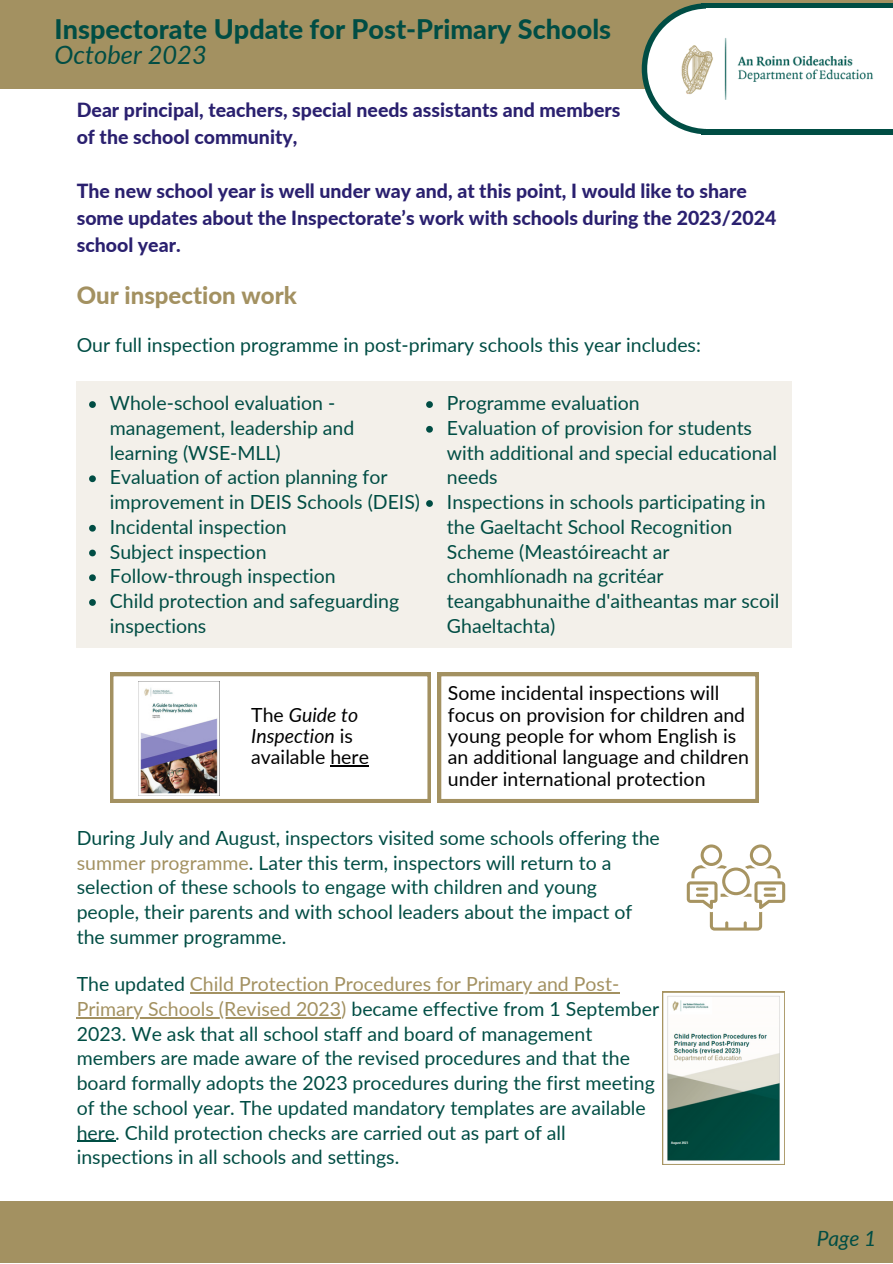
<style>
.page{position:relative;width:893px;height:1264px;background:#fff}
.page>*{position:absolute;margin:0;border:0;box-sizing:border-box;transform-origin:0 0}
.t1{font:800 27px "Lato";color:#004d44}
.t2{font:italic 25.5px "Lato";color:#004d44}
.t3{font:800 24px "Lato";color:#a39161}
.t4{font:italic 21px "Lato";color:#004d44}
.t5{font:19.5px/24.8px "Lato";color:#004d44}
.t6{font:800 19.5px/27px "Lato";color:#2a206f}
.t7{font:19.5px/21.3px "Lato";color:#000}
.s1{font-style:italic}
.s2{color:#a39161}
</style>
<div class="page">
<div style="left:0;top:0;width:892px;height:89px;background:#a39161"></div>
<svg style="left:641px;top:3px;width:132px;height:131px"></svg>
<div style="left:701px;top:3px;width:191px;height:131px;background:#004d44"></div>
<div style="left:706px;top:9px;width:186px;height:120px;background:#fff"></div>
<div style="left:0;top:1201px;width:892px;height:61px;background:#a39161"></div>
<div style="left:647px;top:9px;width:120px;height:120px;background:#fff;border-radius:50%"></div>
<img style="left:660px;top:23px;width:214px;height:91px">
<div style="left:77px;top:381px;width:715px;height:267px;background:#f3f0ea"></div>
<svg style="left:426px;top:401px;width:7px;height:7px"></svg>
<svg style="left:426px;top:426px;width:7px;height:6px"></svg>
<svg style="left:426px;top:500px;width:7px;height:7px"></svg>
<svg style="left:89px;top:401px;width:7px;height:7px"></svg>
<svg style="left:89px;top:475px;width:7px;height:7px"></svg>
<svg style="left:89px;top:525px;width:7px;height:6px"></svg>
<svg style="left:89px;top:549px;width:7px;height:7px"></svg>
<svg style="left:89px;top:574px;width:7px;height:7px"></svg>
<svg style="left:89px;top:599px;width:7px;height:7px"></svg>
<svg style="left:662px;top:991px;width:122px;height:173px"></svg>
<hr style="left:190px;top:992px;width:429px;height:1px;background:#a39161">
<hr style="left:77px;top:1016px;width:264px;height:2px;background:#a39161">
<hr style="left:77px;top:1140px;width:38px;height:1px;background:#004d44">
<svg style="left:686px;top:844px;width:99px;height:86px"></svg>
<svg style="left:110px;top:673px;width:320px;height:129px"></svg>
<img style="left:139px;top:681px;width:81px;height:115px">
<svg style="left:438px;top:673px;width:320px;height:129px"></svg>
<hr style="left:330px;top:765px;width:39px;height:1px;background:#000">
<p class="t1" style="left:55px;top:12px;width:558px">Inspectorate Update for Post-Primary Schools</p>
<p class="t2" style="left:55px;top:39px;width:154px">October 2023</p>
<p class="t6" style="left:77px;top:96px;width:545px">Dear principal, teachers, special needs assistants and members</p>
<p class="t6" style="left:77px;top:123px;width:222px">of the school community,</p>
<p class="t6" style="left:77px;top:177px;width:701px">The new school year is well under way and, at this point, I would like to share some updates about the Inspectorate’s work with schools during the 2023/2024 school year.</p>
<p class="t3" style="left:77px;top:280px;width:222px">Our inspection work</p>
<p class="t5" style="left:77px;top:332px;width:625px">Our full inspection programme in post-primary schools this year includes:</p>
<p class="t5" style="left:110px;top:390px;width:246px">Whole-school evaluation - management, leadership and learning (WSE-MLL)</p>
<p class="t5" style="left:110px;top:464px;width:312px">Evaluation of action planning for improvement in DEIS Schools (DEIS)</p>
<p class="t5" style="left:110px;top:514px;width:178px">Incidental inspection</p>
<p class="t5" style="left:110px;top:538px;width:158px">Subject inspection</p>
<p class="t5" style="left:110px;top:563px;width:227px">Follow-through inspection</p>
<p class="t5" style="left:110px;top:588px;width:291px">Child protection and safeguarding inspections</p>
<p class="t7" style="left:251px;top:703px;width:119px">The <span class="s1">Guide to<br>Inspection</span> is available here</p>
<p class="t5" style="left:447px;top:390px;width:194px">Programme evaluation</p>
<p class="t5" style="left:447px;top:415px;width:332px">Evaluation of provision for students with additional and special educational needs</p>
<p class="t5" style="left:447px;top:489px;width:334px">Inspections in schools participating in the Gaeltacht School Recognition<br>Scheme (Meastóireacht ar chomhlíonadh na gcritéar teangabhunaithe d'aitheantas mar scoil<br>Ghaeltachta)</p>
<p class="t7" style="left:448px;top:682px;width:302px">Some incidental inspections will focus on provision for children and young people for whom English is an additional language and children under international protection</p>
<p class="t5" style="left:77px;top:824px;width:584px">During July and August, inspectors visited some schools offering the <span class="s2">summer programme</span>. Later this term, inspectors will return to a selection of these schools to engage with children and young people, their parents and with school leaders about the impact of the summer programme.</p>
<p class="t5" style="left:77px;top:971px;width:584px">The updated <span class="s2">Child Protection Procedures for Primary and Post-Primary Schools (Revised 2023)</span> became effective from 1 September 2023. We ask that all school staff and board of management members are made aware of the revised procedures and that the board formally adopts the 2023 procedures during the first meeting of the school year. The updated mandatory templates are available here. Child protection checks are carried out as part of all inspections in all schools and settings.</p>
<p class="t4" style="left:816px;top:1224px;width:61px">Page 1</p>
</div>
